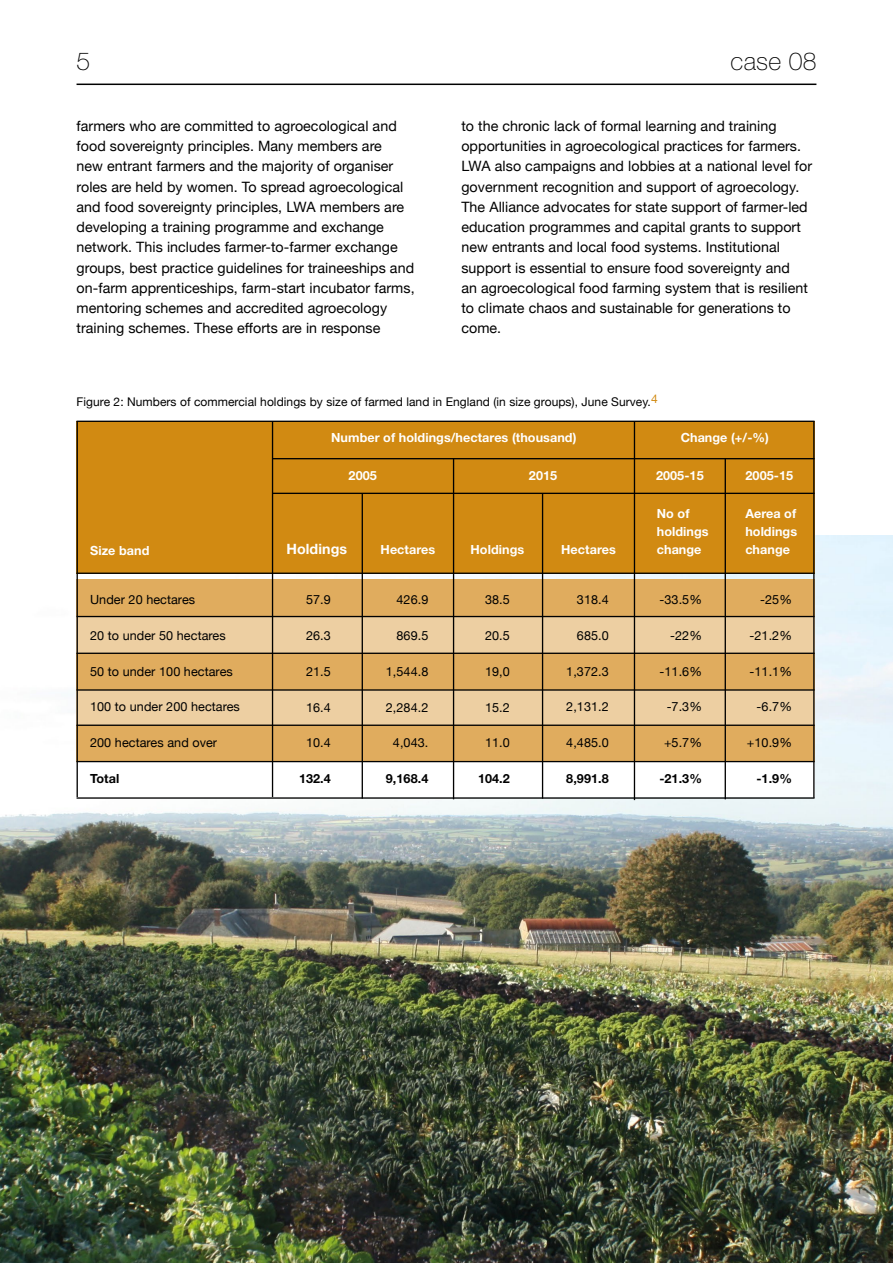
<style>
.page{position:relative;width:893px;height:1263px;background:#fff}
.page>*{position:absolute;margin:0;border:0;box-sizing:border-box;transform-origin:0 0}
.t1{font:100 24.75px "Helvetica Neue";letter-spacing:.01em;color:#000}
.t2{font:14.25px/20.2px "Helvetica Neue";letter-spacing:.005em;color:#000}
.t3{font:700 14.25px "Helvetica Neue";letter-spacing:.005em;color:#fff}
.t4{font:12.6px "Helvetica Neue";letter-spacing:.005em;color:#000}
.t5{font:700 12.6px/18px "Helvetica Neue";letter-spacing:.005em;color:#fff}
.t6{font:700 12.6px "Helvetica Neue";letter-spacing:.005em;color:#000}
.t7{font:12px "Helvetica Neue";letter-spacing:.005em;color:#000}
</style>
<div class="page">
<img style="left:0;top:536px;width:893px;height:727px">
<hr style="left:77px;top:84px;width:739px;height:1px;background:#000">
<div style="left:77px;top:421px;width:737px;height:153px;background:#d18a12"></div>
<div style="left:77px;top:579px;width:737px;height:37px;background:#e0ac5e"></div>
<div style="left:77px;top:653px;width:737px;height:37px;background:#e0ac5e"></div>
<div style="left:77px;top:724px;width:737px;height:37px;background:#e0ac5e"></div>
<div style="left:77px;top:616px;width:737px;height:37px;background:#edcfa2"></div>
<div style="left:77px;top:690px;width:737px;height:35px;background:#edcfa2"></div>
<div style="left:77px;top:763px;width:737px;height:34px;background:#fff"></div>
<hr style="left:272px;top:421px;width:1px;height:376px;background:#000">
<hr style="left:362px;top:493px;width:1px;height:306px;background:#000">
<hr style="left:453px;top:458px;width:1px;height:341px;background:#000">
<hr style="left:542px;top:493px;width:1px;height:306px;background:#000">
<hr style="left:634px;top:421px;width:1px;height:379px;background:#000">
<hr style="left:725px;top:458px;width:1px;height:341px;background:#000">
<hr style="left:813px;top:421px;width:1px;height:377px;background:#000">
<hr style="left:273px;top:493px;width:541px;height:1px;background:#000">
<hr style="left:273px;top:458px;width:541px;height:1px;background:#000">
<hr style="left:77px;top:421px;width:737px;height:1px;background:#000">
<hr style="left:77px;top:573px;width:737px;height:1px;background:#000">
<hr style="left:77px;top:797px;width:737px;height:2px;background:#000">
<hr style="left:77px;top:616px;width:737px;height:1px;background:#000">
<hr style="left:77px;top:653px;width:737px;height:1px;background:#000">
<hr style="left:77px;top:689px;width:737px;height:2px;background:#000">
<hr style="left:77px;top:724px;width:737px;height:2px;background:#000">
<hr style="left:77px;top:761px;width:737px;height:1px;background:#000">
<hr style="left:77px;top:421px;width:1px;height:376px;background:#000">
<h1 class="t1" style="left:77px;top:48px;width:15px">5</h1>
<h1 class="t1" style="left:731px;top:48px;width:87px">case 08</h1>
<p class="t2" style="left:77px;top:117px;width:340px">farmers who are committed to agroecological and food sovereignty principles. Many members are<br>new entrant farmers and the majority of organiser roles are held by women. To spread agroecological and food sovereignty principles, LWA members are developing a training programme and exchange network. This includes farmer-to-farmer exchange groups, best practice guidelines for traineeships and on-farm apprenticeships, farm-start incubator farms, mentoring schemes and accredited agroecology training schemes. These efforts are in response</p>
<p class="t2" style="left:461px;top:117px;width:352px">to the chronic lack of formal learning and training opportunities in agroecological practices for farmers.<br>LWA also campaigns and lobbies at a national level for government recognition and support of agroecology.<br>The Alliance advocates for state support of farmer-led education programmes and capital grants to support new entrants and local food systems. Institutional support is essential to ensure food sovereignty and<br>an agroecological food farming system that is resilient to climate chaos and sustainable for generations to come.</p>
<p class="t7" style="left:77px;top:393px;width:583px">Figure 2: Numbers of commercial holdings by size of farmed land in England (in size groups), June Survey.<sup>4</sup></p>
<p class="t5" style="left:331px;top:429px;width:247px">Number of holdings/hectares (thousand)</p>
<p class="t5" style="left:681px;top:429px;width:90px">Change (+/-%)</p>
<p class="t5" style="left:90px;top:541px;width:61px">Size band</p>
<p class="t4" style="left:90px;top:590px;width:107px">Under 20 hectares</p>
<p class="t4" style="left:90px;top:626px;width:137px">20 to under 50 hectares</p>
<p class="t4" style="left:90px;top:662px;width:144px">50 to under 100 hectares</p>
<p class="t4" style="left:90px;top:698px;width:151px">100 to under 200 hectares</p>
<p class="t4" style="left:90px;top:734px;width:129px">200 hectares and over</p>
<p class="t6" style="left:90px;top:771px;width:31px">Total</p>
<p class="t5" style="left:349px;top:466px;width:30px">2005</p>
<p class="t5" style="left:529px;top:466px;width:30px">2015</p>
<p class="t5" style="left:656px;top:466px;width:49px">2005-15</p>
<p class="t5" style="left:745px;top:466px;width:49px">2005-15</p>
<p class="t3" style="left:286px;top:540px;width:62px">Holdings</p>
<p class="t5" style="left:381px;top:540px;width:56px">Hectares</p>
<p class="t5" style="left:470px;top:540px;width:55px">Holdings</p>
<p class="t5" style="left:561px;top:540px;width:56px">Hectares</p>
<p class="t4" style="left:306px;top:590px;width:26px">57.9</p>
<p class="t4" style="left:306px;top:626px;width:26px">26.3</p>
<p class="t4" style="left:306px;top:662px;width:26px">21.5</p>
<p class="t4" style="left:306px;top:698px;width:26px">16.4</p>
<p class="t4" style="left:306px;top:734px;width:26px">10.4</p>
<p class="t6" style="left:299px;top:771px;width:33px">132.4</p>
<p class="t4" style="left:397px;top:590px;width:33px">426.9</p>
<p class="t4" style="left:397px;top:626px;width:33px">869.5</p>
<p class="t4" style="left:386px;top:662px;width:44px">1,544.8</p>
<p class="t4" style="left:386px;top:698px;width:44px">2,284.2</p>
<p class="t4" style="left:393px;top:734px;width:37px">4,043.</p>
<p class="t6" style="left:386px;top:771px;width:44px">9,168.4</p>
<p class="t4" style="left:485px;top:590px;width:26px">38.5</p>
<p class="t4" style="left:485px;top:626px;width:26px">20.5</p>
<p class="t4" style="left:485px;top:662px;width:26px">19,0</p>
<p class="t4" style="left:485px;top:698px;width:26px">15.2</p>
<p class="t4" style="left:485px;top:734px;width:26px">11.0</p>
<p class="t6" style="left:478px;top:771px;width:33px">104.2</p>
<p class="t4" style="left:577px;top:590px;width:33px">318.4</p>
<p class="t4" style="left:577px;top:626px;width:33px">685.0</p>
<p class="t4" style="left:566px;top:662px;width:44px">1,372.3</p>
<p class="t4" style="left:566px;top:698px;width:44px">2,131.2</p>
<p class="t4" style="left:566px;top:734px;width:44px">4,485.0</p>
<p class="t6" style="left:566px;top:771px;width:44px">8,991.8</p>
<p class="t5" style="left:657px;top:504px;width:53px">No of holdings change</p>
<p class="t5" style="left:745px;top:504px;width:53px;text-align:justify">Aerea of holdings change</p>
<p class="t4" style="left:660px;top:590px;width:44px">-33.5%</p>
<p class="t4" style="left:670px;top:626px;width:33px">-22%</p>
<p class="t4" style="left:660px;top:662px;width:44px">-11.6%</p>
<p class="t4" style="left:667px;top:698px;width:37px">-7.3%</p>
<p class="t4" style="left:664px;top:734px;width:40px">+5.7%</p>
<p class="t6" style="left:659px;top:771px;width:44px">-21.3%</p>
<p class="t4" style="left:760px;top:590px;width:33px">-25%</p>
<p class="t4" style="left:749px;top:626px;width:44px">-21.2%</p>
<p class="t4" style="left:749px;top:662px;width:44px">-11.1%</p>
<p class="t4" style="left:757px;top:698px;width:37px">-6.7%</p>
<p class="t4" style="left:747px;top:734px;width:47px">+10.9%</p>
<p class="t6" style="left:756px;top:771px;width:37px">-1.9%</p>
</div>
